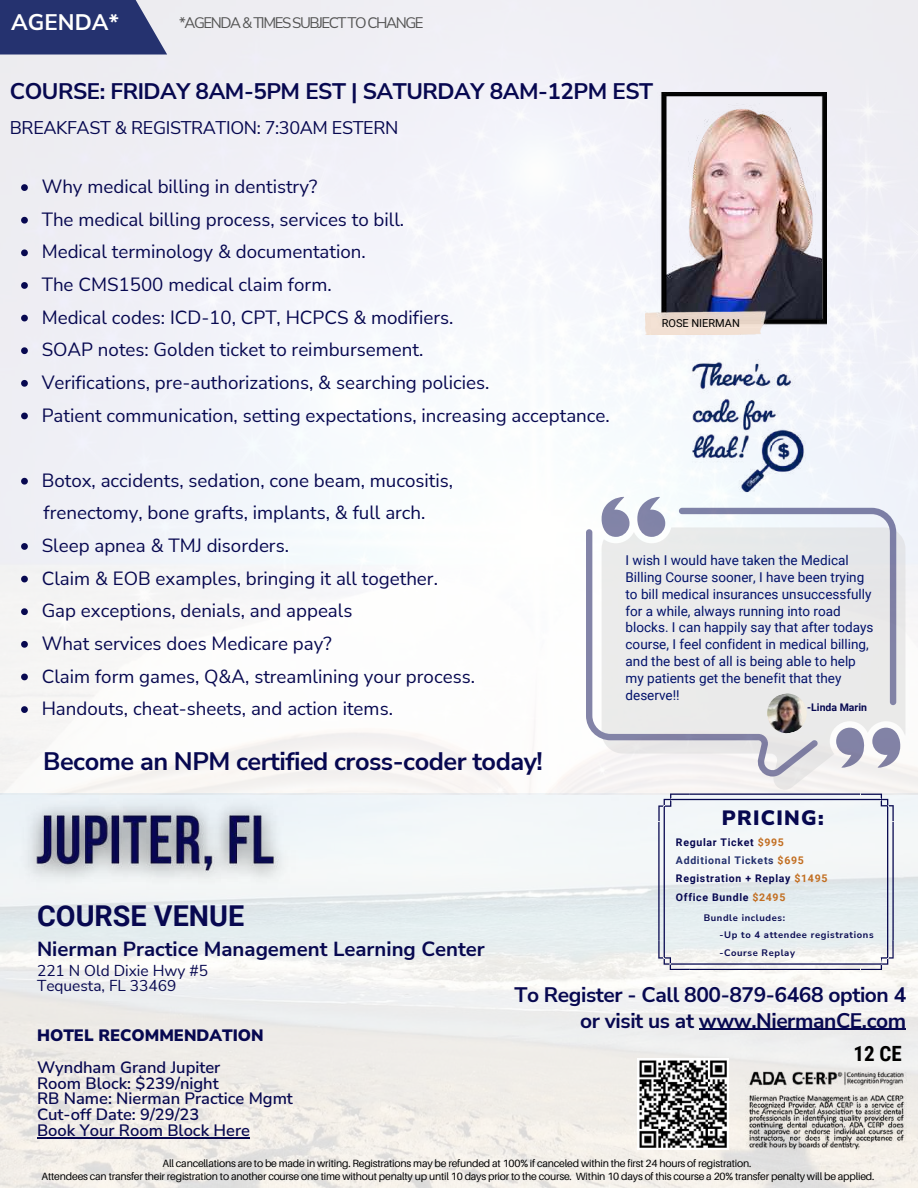
<style>
.page{position:relative;width:918px;height:1188px;background:#fff}
.page>*{position:absolute;margin:0;border:0;box-sizing:border-box;transform-origin:0 0}
.t1{font:700 28.8px "Roboto";color:#070850}
.t2{font:700 25.35px "Nunito Sans";letter-spacing:-.02em;color:#070850}
.t3{font:700 22.5px "Nunito Sans";letter-spacing:-.02em;color:#070850}
.t4{font:700 22.5px "Nunito Sans";color:#fffffe}
.t5{font:700 21px/25.8px "Nunito Sans";letter-spacing:-.02em;color:#070850;text-align:right}
.t6{font:700 21px "Roboto Condensed";color:#000}
.t7{font:900 20.7px "Nunito Sans";letter-spacing:.065em;color:#070850}
.t8{font:700 20.4px "Nunito Sans";color:#070850}
.t9{font:18.75px/32.7px "Nunito Sans";color:#070850}
.t10{font:18px "Nunito Sans";letter-spacing:-.02em;color:#070850}
.t11{font:600 16.5px/15.8px "Nunito Sans";color:#070850}
.t12{font:900 16.5px "Nunito Sans";color:#070850}
.t13{font:15.45px/14.7px "Nunito Sans";color:#070850}
.t14{font:15px "Nunito Sans";letter-spacing:-.095em;color:#545454}
.t15{font:13.5px/16.8px "Roboto";color:#02126b}
.t16{font:10.95px "Roboto";color:#000}
.t17{font:10.5px/13.2px "Aileron";letter-spacing:-.02em;color:#000;text-align:center}
.t18{font:700 10.5px/18.5px "Roboto";letter-spacing:.065em;color:#070850}
.t19{font:700 10.5px "Roboto";color:#070850}
.t20{font:700 9.45px/17.2px "Nunito Sans";letter-spacing:.065em;color:#070850}
.s1{color:#c26e21}
.s2{color:#25326f}
</style>
<div class="page">
<img style="left:0;top:1px;width:918px;height:1187px">
<div style="left:0;top:0;width:167px;height:55px;background:#25326f"></div>
<img style="left:746px;top:1067px;width:161px;height:83px">
<img style="left:645px;top:92px;width:181px;height:243px">
<img style="left:638px;top:1058px;width:91px;height:91px">
<img style="left:686px;top:359px;width:119px;height:138px">
<hr style="left:699px;top:1029px;width:207px;height:1px;background:#070850">
<img style="left:8px;top:787px;width:297px;height:126px">
<svg style="left:21px;top:184px;width:7px;height:7px"></svg>
<svg style="left:21px;top:217px;width:7px;height:7px"></svg>
<svg style="left:21px;top:249px;width:7px;height:7px"></svg>
<svg style="left:21px;top:282px;width:7px;height:7px"></svg>
<svg style="left:21px;top:315px;width:7px;height:6px"></svg>
<svg style="left:21px;top:347px;width:7px;height:7px"></svg>
<svg style="left:21px;top:380px;width:7px;height:7px"></svg>
<svg style="left:21px;top:413px;width:7px;height:6px"></svg>
<svg style="left:21px;top:478px;width:7px;height:7px"></svg>
<svg style="left:21px;top:543px;width:7px;height:7px"></svg>
<svg style="left:21px;top:576px;width:7px;height:6px"></svg>
<svg style="left:21px;top:608px;width:7px;height:7px"></svg>
<svg style="left:21px;top:641px;width:7px;height:7px"></svg>
<svg style="left:21px;top:674px;width:7px;height:6px"></svg>
<svg style="left:21px;top:706px;width:7px;height:7px"></svg>
<svg style="left:658px;top:794px;width:236px;height:176px"></svg>
<hr style="left:37px;top:1137px;width:213px;height:1px;background:#070850">
<svg style="left:602px;top:527px;width:303px;height:263px;fill:#f2f0ef"></svg>
<svg style="left:601px;top:497px;width:29px;height:32px"></svg>
<svg style="left:637px;top:497px;width:28px;height:32px"></svg>
<svg style="left:872px;top:728px;width:28px;height:40px"></svg>
<svg style="left:836px;top:728px;width:28px;height:40px"></svg>
<svg style="left:679px;top:508px;width:217px;height:197px;background:#dbdce3"></svg>
<svg style="left:586px;top:529px;width:232px;height:248px;background:#e5e5e7"></svg>
<img style="left:765px;top:691px;width:44px;height:44px">
<p class="t4" style="left:11px;top:7px;width:109px">AGENDA*</p>
<p class="t14" style="left:179px;top:13px;width:246px">*AGENDA &amp; TIMES SUBJECTTO CHANGE</p>
<p class="t3" style="left:10px;top:76px;width:645px">COURSE: FRIDAY 8AM-5PM EST | SATURDAY 8AM-12PM EST</p>
<p class="t10" style="left:10px;top:115px;width:390px">BREAKFAST &amp; REGISTRATION: 7:30AM ESTERN</p>
<p class="t9" style="left:42px;top:171px;width:570px">Why medical billing in dentistry?<br>The medical billing process, services to bill.<br>Medical terminology &amp; documentation.<br>The CMS1500 medical claim form.<br>Medical codes: ICD-10, CPT, HCPCS &amp; modifiers.<br>SOAP notes: Golden ticket to reimbursement.<br>Verifications, pre-authorizations, &amp; searching policies.<br>Patient communication, setting expectations, increasing acceptance.</p>
<p class="t16" style="left:662px;top:317px;width:80px">ROSE NIERMAN</p>
<p class="t9" style="left:42px;top:464px;width:413px">Botox, accidents, sedation, cone beam, mucositis,</p>
<p class="t9" style="left:44px;top:497px;width:384px">frenectomy, bone grafts, implants, &amp; full arch.</p>
<p class="t9" style="left:42px;top:530px;width:435px">Sleep apnea &amp; TMJ disorders.<br>Claim &amp; EOB examples, bringing it all together.<br>Gap exceptions, denials, and appeals<br>What services does Medicare pay?<br>Claim form games, Q&amp;A, streamlining your process.<br>Handouts, cheat-sheets, and action items.</p>
<h2 class="t2" style="left:43px;top:745px;width:501px">Become an NPM certified cross-coder today!</h2>
<h1 class="t1" style="left:37px;top:900px;width:209px">COURSE VENUE</h1>
<p class="t8" style="left:37px;top:935px;width:449px">Nierman Practice Management Learning Center</p>
<p class="t15" style="left:626px;top:552px;width:249px">I wish I would have taken the Medical Billing Course sooner, I have been trying to bill medical insurances unsuccessfully for a while, always running into road blocks. I can happily say that after todays course, I feel confident in medical billing, and the best of all is being able to help my patients get the benefit that they deserve!!</p>
<p class="t19" style="left:807px;top:701px;width:61px">-Linda Marin</p>
<p class="t7" style="left:722px;top:804px;width:103px">PRICING:</p>
<p class="t18" style="left:676px;top:833px;width:153px">Regular Ticket <span class="s1">$995<br></span><span class="s2">Additional Tickets</span> <span class="s1">$695<br></span>Registration + Replay <span class="s1">$1495<br></span>Office Bundle <span class="s1">$2495</span></p>
<p class="t20" style="left:719px;top:909px;width:156px;text-indent:-16px">Bundle includes:<br>-Up to 4 attendee registrations -Course Replay</p>
<p class="t13" style="left:37px;top:964px;width:172px">221 N Old Dixie Hwy #5<br>Tequesta, FL 33469</p>
<p class="t12" style="left:37px;top:1025px;width:228px">HOTEL RECOMMENDATION</p>
<p class="t11" style="left:37px;top:1060px;width:257px">Wyndham Grand Jupiter<br>Room Block: $239/night<br>RB Name: Nierman Practice Mgmt<br>Cut-off Date: 9/29/23<br>Book Your Room Block Here</p>
<p class="t5" style="left:514px;top:982px;width:393px">To Register - Call 800-879-6468 option 4 or visit us at www.NiermanCE.com</p>
<p class="t6" style="left:854px;top:1042px;width:50px">12 CE</p>
<p class="t17" style="left:42px;top:1156px;width:834px">All cancellations are to be made in writing. Registrations may be refunded at 100% if canceled within the first 24 hours of registration.<br>Attendees can transfer their registration to another course one time without penalty up until 10 days prior to the course. Within 10 days of this course a 20% transfer penalty will be applied.</p>
</div>
